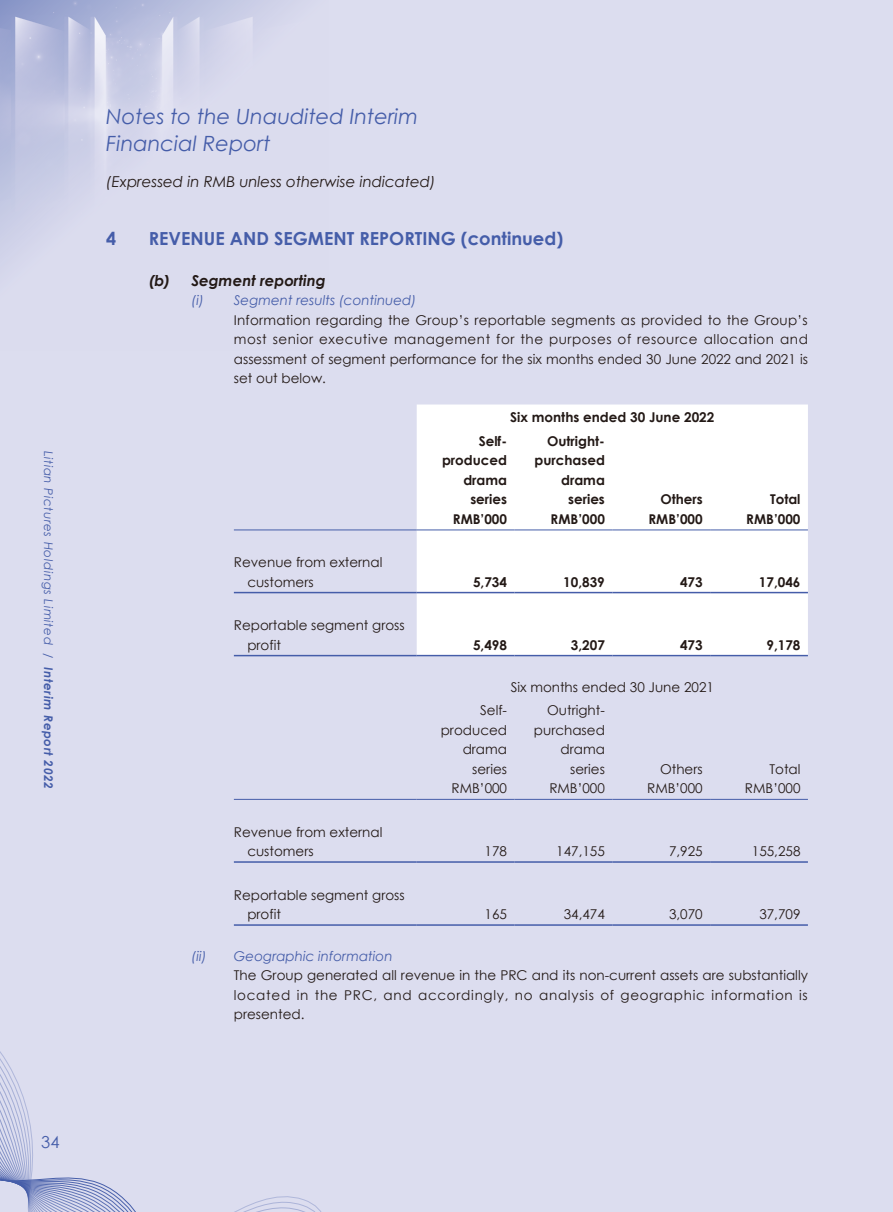
<style>
.page{position:relative;width:893px;height:1212px;background:#dcddef}
.page>*{position:absolute;margin:0;border:0;box-sizing:border-box;transform-origin:0 0}
.t1{font:italic 21px/27px "Century Gothic";color:#455da9}
.t2{font:700 18px "Century Gothic";color:#455da9}
.t3{font:16.5px "Century Gothic";color:#455da9}
.t4{font:italic 15px "Century Gothic";color:#231916}
.t5{font:italic 700 15px "Century Gothic";color:#231916}
.t6{font:13.5px/19.5px "Century Gothic";color:#231916}
.t7{font:700 13.5px/19.5px "Century Gothic";color:#231916;text-align:right}
.t8{font:italic 13.5px "Century Gothic";color:#455da9}
.t9{font:italic 12px "Century Gothic";letter-spacing:.05em;color:#455da9}
.s1{font-weight:700}
</style>
<div class="page">
<div style="left:0;top:985px;width:407px;height:227px;background:#dcddef"></div>
<svg style="left:0;top:0;width:399px;height:351px;background:#d4d6ea"></svg>
<svg style="left:417px;top:404px;width:391px;height:251px"></svg>
<hr style="left:234px;top:529px;width:183px;height:1px;background:#455da9">
<hr style="left:417px;top:529px;width:97px;height:1px;background:#455da9">
<hr style="left:514px;top:529px;width:98px;height:1px;background:#455da9">
<hr style="left:612px;top:529px;width:98px;height:1px;background:#455da9">
<hr style="left:710px;top:529px;width:98px;height:1px;background:#455da9">
<hr style="left:234px;top:592px;width:183px;height:1px;background:#455da9">
<hr style="left:417px;top:592px;width:97px;height:1px;background:#455da9">
<hr style="left:514px;top:592px;width:98px;height:1px;background:#455da9">
<hr style="left:612px;top:592px;width:98px;height:1px;background:#455da9">
<hr style="left:710px;top:592px;width:98px;height:1px;background:#455da9">
<hr style="left:234px;top:655px;width:183px;height:1px;background:#455da9">
<hr style="left:417px;top:655px;width:97px;height:1px;background:#455da9">
<hr style="left:514px;top:655px;width:98px;height:1px;background:#455da9">
<hr style="left:612px;top:655px;width:98px;height:1px;background:#455da9">
<hr style="left:710px;top:655px;width:98px;height:1px;background:#455da9">
<hr style="left:234px;top:799px;width:183px;height:1px;background:#455da9">
<hr style="left:417px;top:799px;width:97px;height:1px;background:#455da9">
<hr style="left:514px;top:799px;width:98px;height:1px;background:#455da9">
<hr style="left:612px;top:799px;width:98px;height:1px;background:#455da9">
<hr style="left:710px;top:799px;width:98px;height:1px;background:#455da9">
<hr style="left:234px;top:861px;width:183px;height:2px;background:#455da9">
<hr style="left:417px;top:861px;width:97px;height:2px;background:#455da9">
<hr style="left:514px;top:861px;width:98px;height:2px;background:#455da9">
<hr style="left:612px;top:861px;width:98px;height:2px;background:#455da9">
<hr style="left:710px;top:861px;width:98px;height:2px;background:#455da9">
<hr style="left:234px;top:924px;width:183px;height:2px;background:#455da9">
<hr style="left:417px;top:924px;width:97px;height:2px;background:#455da9">
<hr style="left:514px;top:924px;width:98px;height:2px;background:#455da9">
<hr style="left:612px;top:924px;width:98px;height:2px;background:#455da9">
<hr style="left:710px;top:924px;width:98px;height:2px;background:#455da9">
<p class="t9" style="left:57px;top:451px;width:340px;rotate:90deg">Litian Pictures Holdings Limited / <span class="s1">Interim Report 2022</span></p>
<p class="t3" style="left:41px;top:1130px;width:20px">34</p>
<h1 class="t1" style="left:106px;top:103px;width:313px">Notes to the Unaudited Interim<br>Financial Report</h1>
<p class="t4" style="left:106px;top:171px;width:331px">(Expressed in RMB unless otherwise indicated)</p>
<h2 class="t2" style="left:106px;top:225px;width:12px">4</h2>
<h2 class="t2" style="left:149px;top:225px;width:416px">REVENUE AND SEGMENT REPORTING (continued)</h2>
<p class="t5" style="left:149px;top:269px;width:178px">(b) Segment reporting</p>
<p class="t8" style="left:191px;top:291px;width:227px">(i) Segment results (continued)</p>
<p class="t6" style="left:234px;top:310px;width:576px;text-align:justify">Information regarding the Group’s reportable segments as provided to the Group’s most senior executive management for the purposes of resource allocation and assessment of segment performance for the six months ended 30 June 2022 and 2021 is set out below.</p>
<p class="t7" style="left:510px;top:407px;width:206px">Six months ended 30 June 2022</p>
<p class="t7" style="left:442px;top:431px;width:67px">Self&shy;produced drama series</p>
<p class="t7" style="left:534px;top:431px;width:72px">Outright&shy;purchased drama series</p>
<p class="t7" style="left:660px;top:489px;width:44px">Others</p>
<p class="t7" style="left:770px;top:489px;width:32px">Total</p>
<p class="t6" style="left:247px;top:553px;width:137px;text-indent:-13px">Revenue from external customers</p>
<p class="t6" style="left:247px;top:616px;width:159px;text-indent:-13px">Reportable segment gross profit</p>
<p class="t6" style="left:247px;top:822px;width:137px;text-indent:-13px">Revenue from external customers</p>
<p class="t6" style="left:247px;top:885px;width:159px;text-indent:-13px">Reportable segment gross profit</p>
<p class="t7" style="left:453px;top:509px;width:56px">RMB’000</p>
<p class="t7" style="left:551px;top:509px;width:56px">RMB’000</p>
<p class="t7" style="left:648px;top:509px;width:56px">RMB’000</p>
<p class="t7" style="left:746px;top:509px;width:56px">RMB’000</p>
<p class="t7" style="left:473px;top:572px;width:36px">5,734</p>
<p class="t7" style="left:563px;top:572px;width:43px">10,839</p>
<p class="t7" style="left:680px;top:572px;width:24px">473</p>
<p class="t7" style="left:759px;top:572px;width:43px">17,046</p>
<p class="t7" style="left:473px;top:635px;width:36px">5,498</p>
<p class="t7" style="left:571px;top:635px;width:36px">3,207</p>
<p class="t7" style="left:680px;top:635px;width:24px">473</p>
<p class="t7" style="left:766px;top:635px;width:36px">9,178</p>
<p class="t6" style="left:511px;top:677px;width:205px">Six months ended 30 June 2021</p>
<p class="t6" style="left:441px;top:700px;width:68px;text-align:right">Self&shy;produced drama series</p>
<p class="t6" style="left:534px;top:700px;width:72px;text-align:right">Outright&shy;purchased drama series</p>
<p class="t6" style="left:660px;top:759px;width:44px">Others</p>
<p class="t6" style="left:769px;top:759px;width:33px">Total</p>
<p class="t6" style="left:452px;top:778px;width:57px">RMB’000</p>
<p class="t6" style="left:549px;top:778px;width:57px">RMB’000</p>
<p class="t6" style="left:647px;top:778px;width:57px">RMB’000</p>
<p class="t6" style="left:745px;top:778px;width:57px">RMB’000</p>
<p class="t6" style="left:485px;top:841px;width:24px">178</p>
<p class="t6" style="left:556px;top:841px;width:50px">147,155</p>
<p class="t6" style="left:669px;top:841px;width:35px">7,925</p>
<p class="t6" style="left:752px;top:841px;width:50px">155,258</p>
<p class="t6" style="left:485px;top:904px;width:24px">165</p>
<p class="t6" style="left:564px;top:904px;width:43px">34,474</p>
<p class="t6" style="left:669px;top:904px;width:35px">3,070</p>
<p class="t6" style="left:759px;top:904px;width:43px">37,709</p>
<p class="t8" style="left:191px;top:947px;width:203px">(ii) Geographic information</p>
<p class="t6" style="left:234px;top:966px;width:576px;text-align:justify">The Group generated all revenue in the PRC and its non-current assets are substantially located in the PRC, and accordingly, no analysis of geographic information is presented.</p>
</div>
